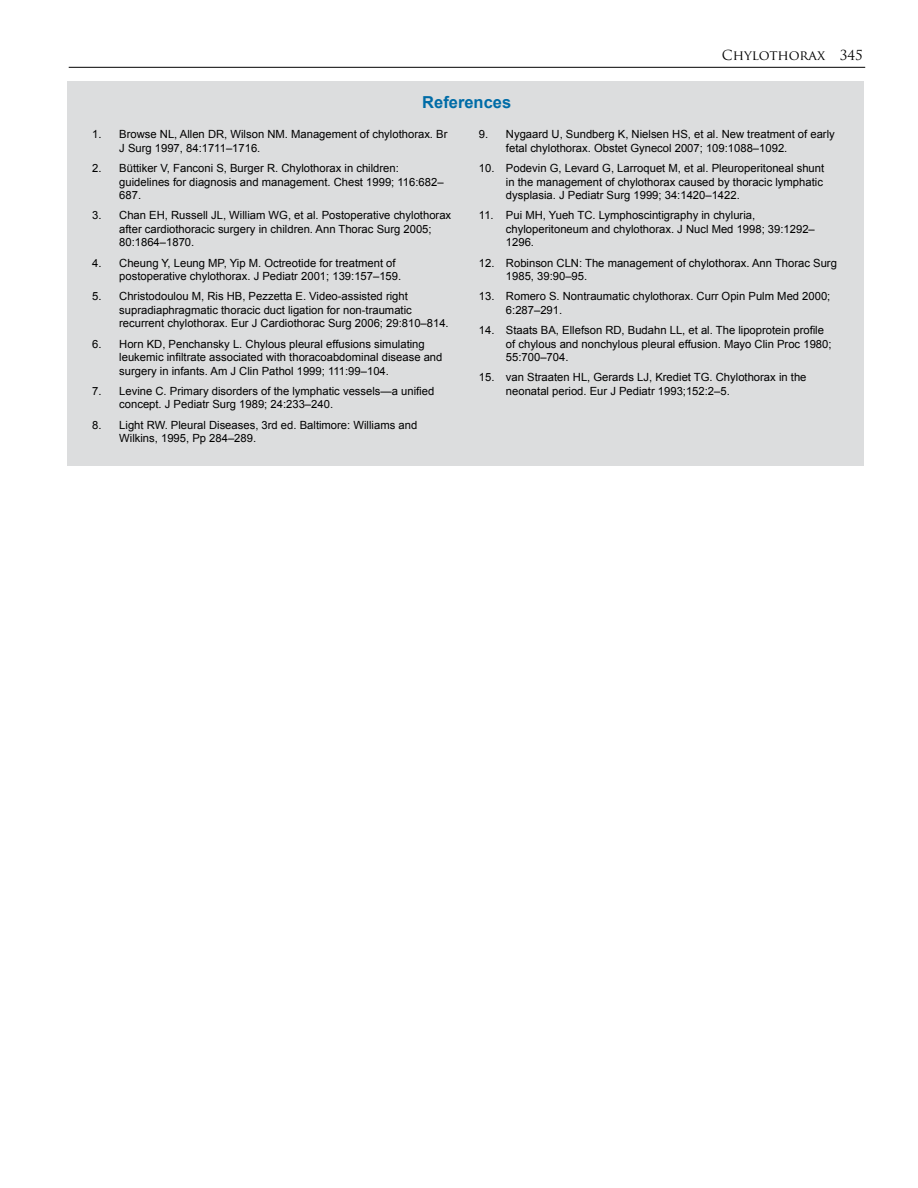
<style>
.page{position:relative;width:918px;height:1188px;background:#fff}
.page>*{position:absolute;margin:0;border:0;box-sizing:border-box;transform-origin:0 0}
.t1{font:700 16.5px "Arial";color:#006ca7}
.t2{font:13.5px "Trajan Pro";color:#000}
.t3{font:11.25px/13.5px "Arial";color:#000}
</style>
<div class="page">
<hr style="left:69px;top:67px;width:796px;height:1px;background:#000">
<div style="left:68px;top:81px;width:796px;height:384px;background:#dcddde"></div>
<h1 class="t1" style="left:422px;top:91px;width:90px">References</h1>
<p class="t2" style="left:722px;top:47px;width:143px">CHYLOTHORAX 345</p>
<p class="t3" style="left:119px;top:128px;width:330px;text-indent:-27px">1. Browse NL, Allen DR, Wilson NM. Management of chylothorax. Br<br>J Surg 1997, 84:1711–1716.</p>
<p class="t3" style="left:119px;top:162px;width:326px;text-indent:-27px">2. Büttiker V, Fanconi S, Burger R. Chylothorax in children: guidelines for diagnosis and management. Chest 1999; 116:682–<br>687.</p>
<p class="t3" style="left:119px;top:209px;width:333px;text-indent:-27px">3. Chan EH, Russell JL, William WG, et al. Postoperative chylothorax after cardiothoracic surgery in children. Ann Thorac Surg 2005;<br>80:1864–1870.</p>
<p class="t3" style="left:119px;top:256px;width:284px;text-indent:-27px">4. Cheung Y, Leung MP, Yip M. Octreotide for treatment of postoperative chylothorax. J Pediatr 2001; 139:157–159.</p>
<p class="t3" style="left:119px;top:290px;width:331px;text-indent:-27px">5. Christodoulou M, Ris HB, Pezzetta E. Video-assisted right supradiaphragmatic thoracic duct ligation for non-traumatic recurrent chylothorax. Eur J Cardiothorac Surg 2006; 29:810–814.</p>
<p class="t3" style="left:119px;top:337px;width:325px;text-indent:-27px">6. Horn KD, Penchansky L. Chylous pleural effusions simulating leukemic infiltrate associated with thoracoabdominal disease and surgery in infants. Am J Clin Pathol 1999; 111:99–104.</p>
<p class="t3" style="left:119px;top:384px;width:317px;text-indent:-27px">7. Levine C. Primary disorders of the lymphatic vessels—a unified concept. J Pediatr Surg 1989; 24:233–240.</p>
<p class="t3" style="left:119px;top:418px;width:300px;text-indent:-27px">8. Light RW. Pleural Diseases, 3rd ed. Baltimore: Williams and<br>Wilkins, 1995, Pp 284–289.</p>
<p class="t3" style="left:506px;top:128px;width:330px;text-indent:-27px">9. Nygaard U, Sundberg K, Nielsen HS, et al. New treatment of early fetal chylothorax. Obstet Gynecol 2007; 109:1088–1092.</p>
<p class="t3" style="left:506px;top:162px;width:320px;text-align:justify;text-indent:-27px">10. Podevin G, Levard G, Larroquet M, et al. Pleuroperitoneal shunt in the management of chylothorax caused by thoracic lymphatic dysplasia. J Pediatr Surg 1999; 34:1420–1422.</p>
<p class="t3" style="left:506px;top:209px;width:310px;text-indent:-27px">11. Pui MH, Yueh TC. Lymphoscintigraphy in chyluria, chyloperitoneum and chylothorax. J Nucl Med 1998; 39:1292–<br>1296.</p>
<p class="t3" style="left:506px;top:256px;width:333px;text-indent:-27px">12. Robinson CLN: The management of chylothorax. Ann Thorac Surg<br>1985, 39:90–95.</p>
<p class="t3" style="left:506px;top:290px;width:326px;text-indent:-27px">13. Romero S. Nontraumatic chylothorax. Curr Opin Pulm Med 2000;<br>6:287–291.</p>
<p class="t3" style="left:506px;top:324px;width:327px;text-indent:-27px">14. Staats BA, Ellefson RD, Budahn LL, et al. The lipoprotein profile of chylous and nonchylous pleural effusion. Mayo Clin Proc 1980;<br>55:700–704.</p>
<p class="t3" style="left:506px;top:371px;width:302px;text-indent:-27px">15. van Straaten HL, Gerards LJ, Krediet TG. Chylothorax in the neonatal period. Eur J Pediatr 1993;152:2–5.</p>
</div>
